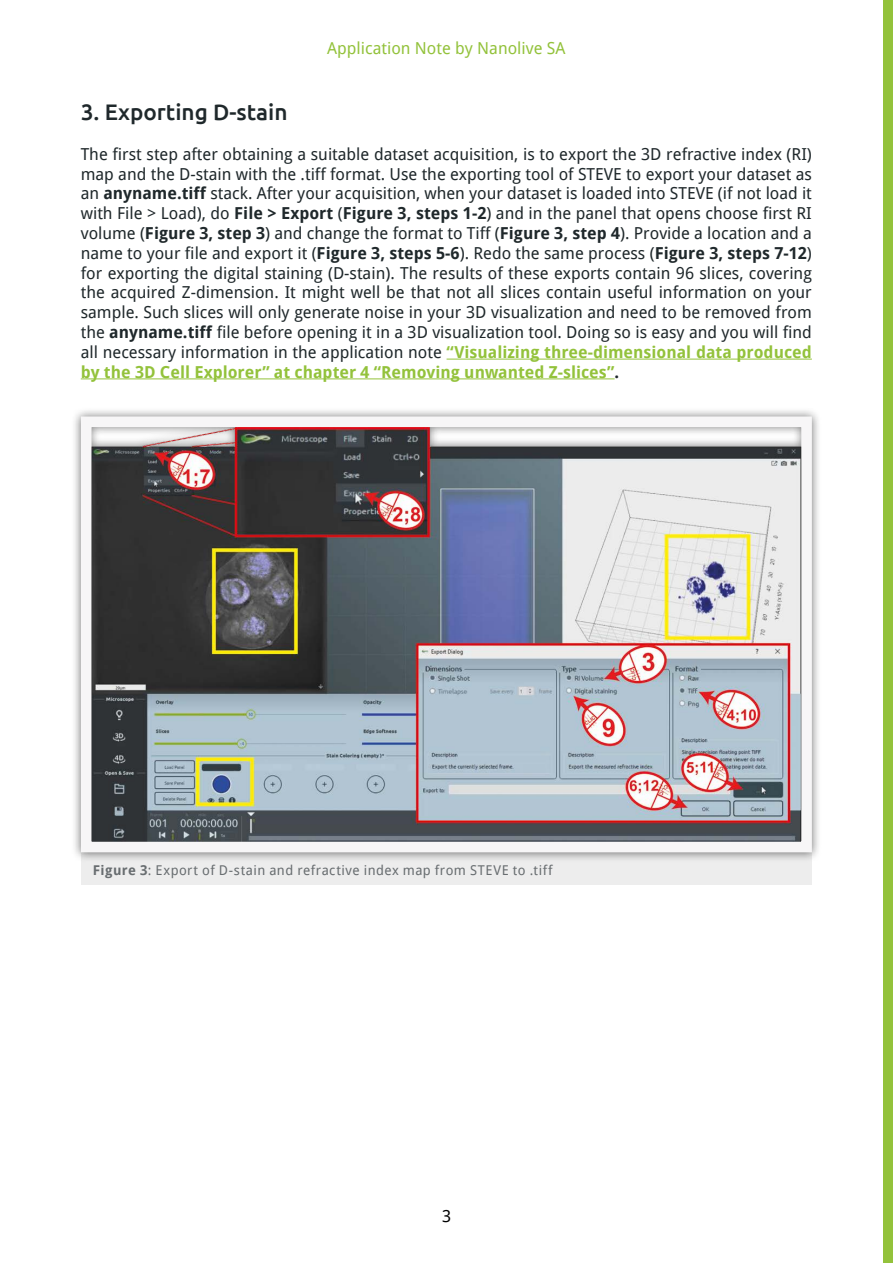
<style>
.page{position:relative;width:893px;height:1263px;background:#fff}
.page>*{position:absolute;margin:0;border:0;box-sizing:border-box;transform-origin:0 0}
.t1{font:500 22.5px "Ubuntu";color:#1f282b}
.t2{font:16.5px/19.8px "Droid Sans";color:#1f282b;text-align:justify}
.t3{font:16.5px "Droid Sans";color:#93c23b}
.t4{font:16.5px "Droid Sans";color:#000}
.t5{font:13.5px "Droid Sans";letter-spacing:.035em;color:#686d70}
.s1{font-weight:700}
.s2{font-weight:700;color:#93c23b}
</style>
<div class="page">
<div style="left:883px;top:0;width:10px;height:1263px;background:#93c23b"></div>
<div style="left:81px;top:852px;width:731px;height:32px;background:#ededed"></div>
<div style="left:71px;top:407px;width:750px;height:455px;background:#000;opacity:.54"></div>
<svg style="left:76px;top:411px;width:741px;height:447px;background:#95979c"></svg>
<hr style="left:447px;top:359px;width:365px;height:1px;background:#93c23b">
<hr style="left:81px;top:378px;width:534px;height:1px;background:#93c23b">
<p class="t3" style="left:327px;top:37px;width:240px">Application Note by Nanolive SA</p>
<p class="t1" style="left:81px;top:98px;width:208px">3. Exporting D-stain</p>
<p class="t2" style="left:81px;top:144px;width:733px">The first step after obtaining a suitable dataset acquisition, is to export the 3D refractive index (RI) map and the D-stain with the .tiff format. Use the exporting tool of STEVE to export your dataset as an <span class="s1">anyname.tiff</span> stack. After your acquisition, when your dataset is loaded into STEVE (if not load it with File &gt; Load), do <span class="s1">File &gt; Export</span> (<span class="s1">Figure 3, steps 1-2</span>) and in the panel that opens choose first RI volume (<span class="s1">Figure 3, step 3</span>) and change the format to Tiff (<span class="s1">Figure 3, step 4</span>). Provide a location and a name to your file and export it (<span class="s1">Figure 3, steps 5-6</span>). Redo the same process (<span class="s1">Figure 3, steps 7-12</span>) for exporting the digital staining (D-stain). The results of these exports contain 96 slices, covering the acquired Z-dimension. It might well be that not all slices contain useful information on your sample. Such slices will only generate noise in your 3D visualization and need to be removed from the <span class="s1">anyname.tiff</span> file before opening it in a 3D visualization tool. Doing so is easy and you will find all necessary information in the application note <span class="s2">“Visualizing three-dimensional data produced by the 3D Cell Explorer” at chapter 4 “Removing unwanted Z-slices”</span><span class="s1">.</span></p>
<p class="t5" style="left:93px;top:860px;width:461px"><span class="s1">Figure 3</span>: Export of D-stain and refractive index map from STEVE to .tiff</p>
<p class="t4" style="left:442px;top:1204px;width:11px">3</p>
</div>
